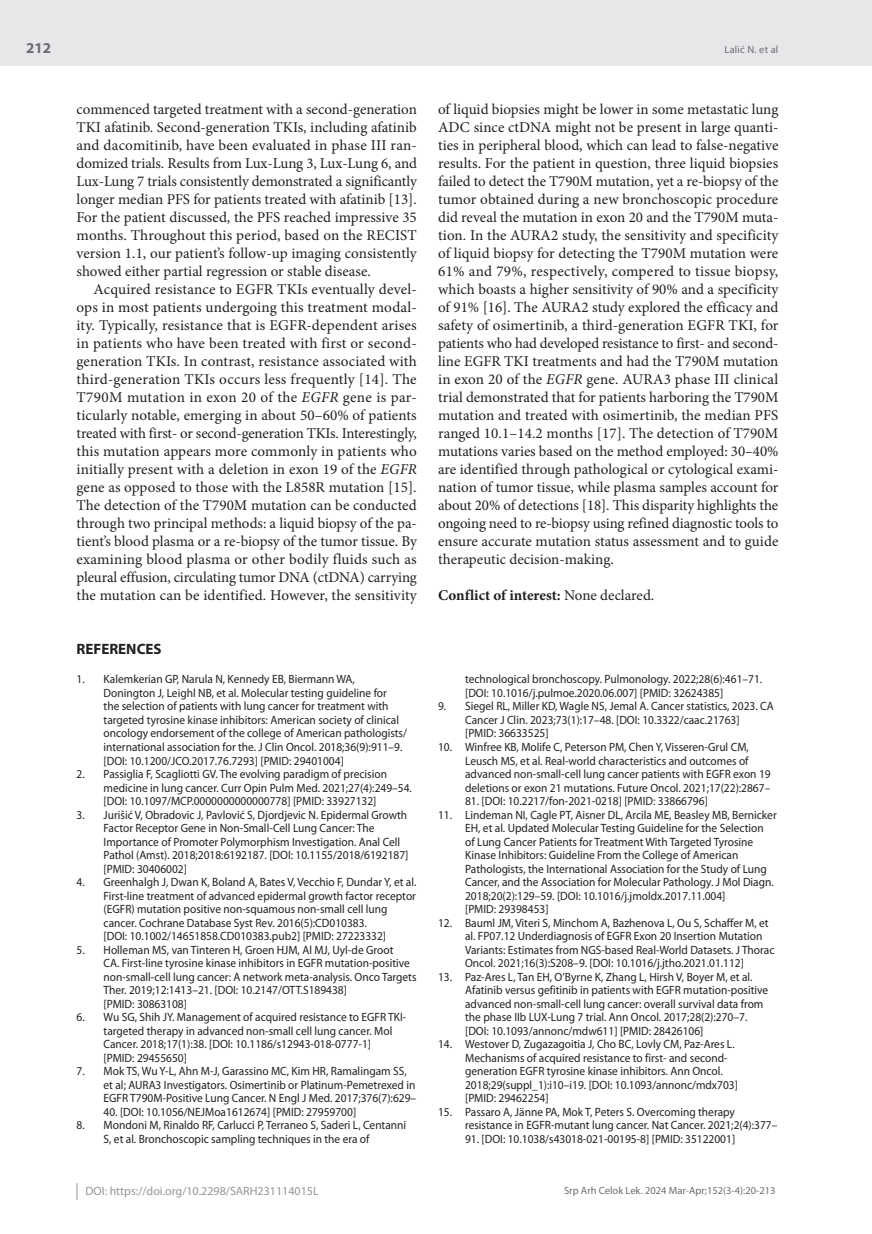
<style>
.page{position:relative;width:872px;height:1234px;background:#fff}
.page>*{position:absolute;margin:0;border:0;box-sizing:border-box;transform-origin:0 0}
.t1{font:15px/18px "Minion Pro";color:#231f20;text-align:justify}
.t2{font:700 15px "Minion Pro";color:#231f20}
.t3{font:700 15px "Myriad Pro";color:#231f20}
.t4{font:700 15px "Myriad Pro";color:#6c6d70}
.t5{font:12px/13.5px "Myriad Pro";color:#231f20;scale:.95 1}
.t6{font:12px "Myriad Pro";color:#939598}
.t7{font:10.5px "Myriad Pro";color:#6c6d70}
.s1{font-style:italic}
.s2{font-weight:400}
</style>
<div class="page">
<div style="left:0;top:0;width:872px;height:66px;background:#e6e7e9"></div>
<svg style="left:77px;top:1183px;width:1px;height:16px"></svg>
<p class="t4" style="left:26px;top:38px;width:26px">212</p>
<p class="t1" style="left:77px;top:100px;width:342px">commenced targeted treatment with a second-generation TKI afatinib. Second-generation TKIs, including afatinib and dacomitinib, have been evaluated in phase III ran&shy;domized trials. Results from Lux-Lung 3, Lux-Lung 6, and Lux-Lung 7 trials consistently demonstrated a significantly longer median PFS for patients treated with afatinib [13].<br>For the patient discussed, the PFS reached impressive 35 months. Throughout this period, based on the RECIST version 1.1, our patient’s follow-up imaging consistently showed either partial regression or stable disease.</p>
<p class="t1" style="left:77px;top:280px;width:342px;text-indent:17px">Acquired resistance to EGFR TKIs eventually devel&shy;ops in most patients undergoing this treatment modal&shy;ity. Typically, resistance that is EGFR-dependent arises in patients who have been treated with first or second&shy;generation TKIs. In contrast, resistance associated with third-generation TKIs occurs less frequently [14]. The T790M mutation in exon 20 of the <span class="s1">EGFR</span> gene is par&shy;ticularly notable, emerging in about 50–60% of patients treated with first- or second-generation TKIs. Interestingly, this mutation appears more commonly in patients who initially present with a deletion in exon 19 of the <span class="s1">EGFR </span>gene as opposed to those with the L858R mutation [15].<br>The detection of the T790M mutation can be conducted through two principal methods: a liquid biopsy of the pa&shy;tient’s blood plasma or a re-biopsy of the tumor tissue. By examining blood plasma or other bodily fluids such as pleural effusion, circulating tumor DNA (ctDNA) carrying the mutation can be identified. However, the sensitivity</p>
<p class="t3" style="left:77px;top:639px;width:87px">REFERENCES</p>
<p class="t5" style="left:104px;top:672px;width:321px;text-indent:-27px">1. Kalemkerian GP, Narula N, Kennedy EB, Biermann WA, Donington J, Leighl NB, et al. Molecular testing guideline for<br>the selection of patients with lung cancer for treatment with targeted tyrosine kinase inhibitors: American society of clinical oncology endorsement of the college of American pathologists/ international association for the. J Clin Oncol. 2018;36(9):911–9. [DOI: 10.1200/JCO.2017.76.7293] [PMID: 29401004]</p>
<p class="t5" style="left:104px;top:766px;width:326px;text-indent:-27px">2. Passiglia F, Scagliotti GV. The evolving paradigm of precision medicine in lung cancer. Curr Opin Pulm Med. 2021;27(4):249–54. [DOI: 10.1097/MCP.0000000000000778] [PMID: 33927132]</p>
<p class="t5" style="left:104px;top:807px;width:322px;text-indent:-27px">3. Jurišić V, Obradovic J, Pavlović S, Djordjevic N. Epidermal Growth Factor Receptor Gene in Non-Small-Cell Lung Cancer: The Importance of Promoter Polymorphism Investigation. Anal Cell Pathol (Amst). 2018;2018:6192187. [DOI: 10.1155/2018/6192187] [PMID: 30406002]</p>
<p class="t5" style="left:104px;top:874px;width:331px;text-indent:-27px">4. Greenhalgh J, Dwan K, Boland A, Bates V, Vecchio F, Dundar Y, et al.<br>First-line treatment of advanced epidermal growth factor receptor (EGFR) mutation positive non-squamous non-small cell lung cancer. Cochrane Database Syst Rev. 2016(5):CD010383.<br>[DOI: 10.1002/14651858.CD010383.pub2] [PMID: 27223332]</p>
<p class="t5" style="left:104px;top:942px;width:331px;text-indent:-27px">5. Holleman MS, van Tinteren H, Groen HJM, Al MJ, Uyl-de Groot<br>CA. First-line tyrosine kinase inhibitors in EGFR mutation-positive non-small-cell lung cancer: A network meta-analysis. Onco Targets Ther. 2019;12:1413–21. [DOI: 10.2147/OTT.S189438]<br>[PMID: 30863108]</p>
<p class="t5" style="left:104px;top:1009px;width:320px;text-indent:-27px">6. Wu SG, Shih JY. Management of acquired resistance to EGFR TKI&shy;targeted therapy in advanced non-small cell lung cancer. Mol Cancer. 2018;17(1):38. [DOI: 10.1186/s12943-018-0777-1]<br>[PMID: 29455650]</p>
<p class="t5" style="left:104px;top:1063px;width:331px;text-indent:-27px">7. Mok TS, Wu Y-L, Ahn M-J, Garassino MC, Kim HR, Ramalingam SS, et al; AURA3 Investigators. Osimertinib or Platinum-Pemetrexed in<br>EGFR T790M-Positive Lung Cancer. N Engl J Med. 2017;376(7):629–</p>
<p class="t5" style="left:104px;top:1104px;width:267px">40. [DOI: 10.1056/NEJMoa1612674] [PMID: 27959700]</p>
<p class="t5" style="left:104px;top:1117px;width:320px;text-indent:-27px">8. Mondoni M, Rinaldo RF, Carlucci P, Terraneo S, Saderi L, Centanni<br>S, et al. Bronchoscopic sampling techniques in the era of</p>
<p class="t6" style="left:86px;top:1183px;width:235px">DOI: https://doi.org/10.2298/SARH231114015L</p>
<p class="t7" style="left:724px;top:43px;width:55px">Lalić N. et al</p>
<p class="t1" style="left:438px;top:100px;width:342px">of liquid biopsies might be lower in some metastatic lung ADC since ctDNA might not be present in large quanti&shy;ties in peripheral blood, which can lead to false-negative results. For the patient in question, three liquid biopsies failed to detect the T790M mutation, yet a re-biopsy of the tumor obtained during a new bronchoscopic procedure did reveal the mutation in exon 20 and the T790M muta&shy;tion. In the AURA2 study, the sensitivity and specificity of liquid biopsy for detecting the T790M mutation were 61% and 79%, respectively, compered to tissue biopsy, which boasts a higher sensitivity of 90% and a specificity of 91% [16]. The AURA2 study explored the efficacy and safety of osimertinib, a third-generation EGFR TKI, for patients who had developed resistance to first- and second&shy;line EGFR TKI treatments and had the T790M mutation in exon 20 of the <span class="s1">EGFR</span> gene. AURA3 phase III clinical trial demonstrated that for patients harboring the T790M mutation and treated with osimertinib, the median PFS ranged 10.1–14.2 months [17]. The detection of T790M mutations varies based on the method employed: 30–40% are identified through pathological or cytological exami&shy;nation of tumor tissue, while plasma samples account for about 20% of detections [18]. This disparity highlights the ongoing need to re-biopsy using refined diagnostic tools to ensure accurate mutation status assessment and to guide therapeutic decision-making.</p>
<p class="t2" style="left:438px;top:584px;width:218px">Conflict of interest: <span class="s2">None declared.</span></p>
<p class="t5" style="left:465px;top:672px;width:314px">technological bronchoscopy. Pulmonology. 2022;28(6):461–71. [DOI: 10.1016/j.pulmoe.2020.06.007] [PMID: 32624385]</p>
<p class="t5" style="left:465px;top:699px;width:326px;text-indent:-27px">9. Siegel RL, Miller KD, Wagle NS, Jemal A. Cancer statistics, 2023. CA<br>Cancer J Clin. 2023;73(1):17–48. [DOI: 10.3322/caac.21763]<br>[PMID: 36633525]</p>
<p class="t5" style="left:465px;top:739px;width:323px;text-indent:-27px">10. Winfree KB, Molife C, Peterson PM, Chen Y, Visseren-Grul CM, Leusch MS, et al. Real-world characteristics and outcomes of advanced non-small-cell lung cancer patients with EGFR exon 19 deletions or exon 21 mutations. Future Oncol. 2021;17(22):2867–</p>
<p class="t5" style="left:465px;top:793px;width:257px">81. [DOI: 10.2217/fon-2021-0218] [PMID: 33866796]</p>
<p class="t5" style="left:465px;top:807px;width:329px;text-indent:-27px">11. Lindeman NI, Cagle PT, Aisner DL, Arcila ME, Beasley MB, Bernicker EH, et al. Updated Molecular Testing Guideline for the Selection<br>of Lung Cancer Patients for Treatment With Targeted Tyrosine Kinase Inhibitors: Guideline From the College of American Pathologists, the International Association for the Study of Lung Cancer, and the Association for Molecular Pathology. J Mol Diagn.<br>2018;20(2):129–59. [DOI: 10.1016/j.jmoldx.2017.11.004]<br>[PMID: 29398453]</p>
<p class="t5" style="left:465px;top:915px;width:327px;text-indent:-27px">12. Bauml JM, Viteri S, Minchom A, Bazhenova L, Ou S, Schaffer M, et al. FP07.12 Underdiagnosis of EGFR Exon 20 Insertion Mutation Variants: Estimates from NGS-based Real-World Datasets. J Thorac Oncol. 2021;16(3):S208–9. [DOI: 10.1016/j.jtho.2021.01.112]</p>
<p class="t5" style="left:465px;top:969px;width:321px;text-indent:-27px">13. Paz-Ares L, Tan EH, O’Byrne K, Zhang L, Hirsh V, Boyer M, et al.<br>Afatinib versus gefitinib in patients with EGFR mutation-positive advanced non-small-cell lung cancer: overall survival data from the phase IIb LUX-Lung 7 trial. Ann Oncol. 2017;28(2):270–7. [DOI: 10.1093/annonc/mdw611] [PMID: 28426106]</p>
<p class="t5" style="left:465px;top:1036px;width:289px;text-indent:-27px">14. Westover D, Zugazagoitia J, Cho BC, Lovly CM, Paz-Ares L.<br>Mechanisms of acquired resistance to first- and second&shy;generation EGFR tyrosine kinase inhibitors. Ann Oncol.<br>2018;29(suppl_1):i10–i19. [DOI: 10.1093/annonc/mdx703] [PMID: 29462254]</p>
<p class="t5" style="left:465px;top:1104px;width:330px;text-indent:-27px">15. Passaro A, Jänne PA, Mok T, Peters S. Overcoming therapy resistance in EGFR-mutant lung cancer. Nat Cancer. 2021;2(4):377–</p>
<p class="t5" style="left:465px;top:1131px;width:286px">91. [DOI: 10.1038/s43018-021-00195-8] [PMID: 35122001]</p>
<p class="t7" style="left:564px;top:1184px;width:213px">Srp Arh Celok Lek. 2024 Mar-Apr;152(3-4):20-213</p>
</div>
